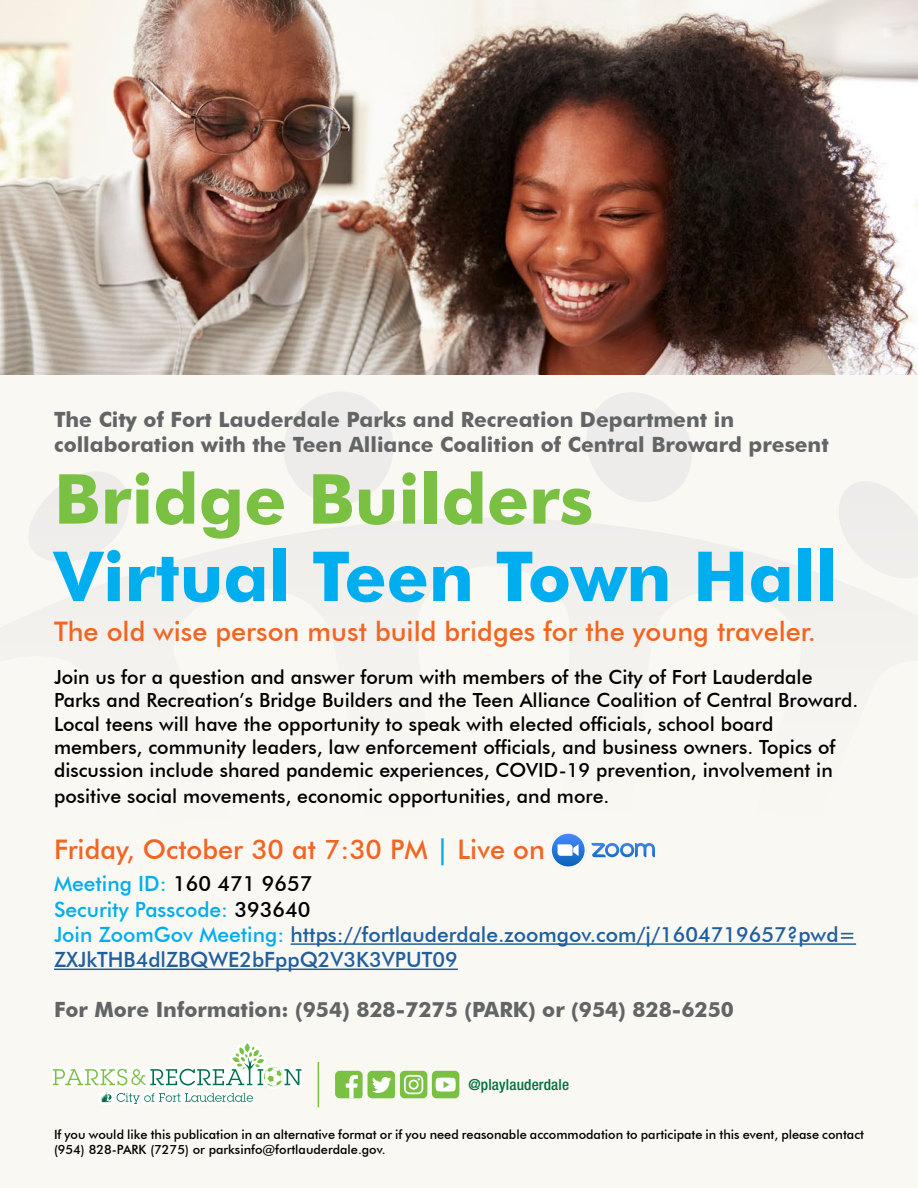
<style>
.page{position:relative;width:918px;height:1188px;background:#fff}
.page>*{position:absolute;margin:0;border:0;box-sizing:border-box;transform-origin:0 0}
.t1{font:700 69px "Futura BT";color:#00aeef}
.t2{font:700 69px "Futura BT";color:#7ac143}
.t3{font:500 27px "Futura BT";color:#f26522}
.t4{font:700 21px/25.2px "Futura BT";color:#636466}
.t5{font:500 21px/25.2px "Futura BT";color:#215e9e}
.t6{font:500 19.5px/23.4px "Futura BT";color:#000}
.t7{font:500 condensed 15.3px "Helvetica Neue LT Std";letter-spacing:.01em;color:#00703c}
.t8{font:500 12.75px/15.3px "Futura BT";color:#000}
.s1{color:#00aeef}
.s2{color:#000}
</style>
<div class="page">
<img style="left:0;top:0;width:918px;height:376px">
<div style="left:0;top:376px;width:918px;height:812px;background:#f9f8f3"></div>
<svg style="left:587px;top:392px;width:105px;height:110px"></svg>
<svg style="left:839px;top:482px;width:78px;height:36px"></svg>
<svg style="left:284px;top:392px;width:109px;height:112px"></svg>
<svg style="left:33px;top:472px;width:95px;height:46px"></svg>
<svg style="left:29px;top:518px;width:889px;height:17px"></svg>
<hr style="left:291px;top:943px;width:565px;height:2px;background:#215e9e">
<hr style="left:54px;top:969px;width:404px;height:1px;background:#215e9e">
<svg style="left:591px;top:843px;width:64px;height:15px"></svg>
<svg style="left:550px;top:832px;width:36px;height:36px"></svg>
<svg style="left:552px;top:834px;width:33px;height:32px"></svg>
<svg style="left:558px;top:844px;width:21px;height:12px"></svg>
<div style="left:432px;top:1071px;width:27px;height:27px;background:#7ac143;border-radius:5px"></div>
<svg style="left:436px;top:1078px;width:20px;height:14px"></svg>
<svg style="left:335px;top:1071px;width:60px;height:28px"></svg>
<div style="left:400px;top:1071px;width:27px;height:27px;background:#7ac143;border-radius:5px"></div>
<svg style="left:404px;top:1075px;width:19px;height:19px"></svg>
<svg style="left:51px;top:1041px;width:253px;height:65px"></svg>
<hr style="left:318px;top:1062px;width:1px;height:45px;background:#7ac143">
<p class="t4" style="left:54px;top:407px;width:776px">The City of Fort Lauderdale Parks and Recreation Department in collaboration with the Teen Alliance Coalition of Central Broward present</p>
<h1 class="t2" style="left:54px;top:457px;width:541px">Bridge Builders</h1>
<h1 class="t1" style="left:54px;top:535px;width:784px">Virtual Teen Town Hall</h1>
<h2 class="t3" style="left:54px;top:615px;width:764px">The old wise person must build bridges for the young traveler.</h2>
<p class="t6" style="left:54px;top:665px;width:806px">Join us for a question and answer forum with members of the City of Fort Lauderdale Parks and Recreation’s Bridge Builders and the Teen Alliance Coalition of Central Broward.<br>Local teens will have the opportunity to speak with elected officials, school board members, community leaders, law enforcement officials, and business owners. Topics of discussion include shared pandemic experiences, COVID-19 prevention, involvement in</p>
<p class="t6" style="left:54px;top:784px;width:557px">positive social movements, economic opportunities, and more.</p>
<h2 class="t3" style="left:54px;top:833px;width:493px">Friday, October 30 at 7:30 PM <span class="s1">|</span> Live on</h2>
<p class="t5" style="left:54px;top:871px;width:804px"><span class="s1">Meeting ID:</span> <span class="s2">160 471 9657<br></span><span class="s1">Security Passcode:</span> <span class="s2">393640<br></span><span class="s1">Join ZoomGov Meeting:</span> https://fortlauderdale.zoomgov.com/j/1604719657?pwd= ZXJkTHB4dlZBQWE2bFppQ2V3K3VPUT09</p>
<p class="t4" style="left:54px;top:997px;width:681px">For More Information: (954) 828-7275 (PARK) or (954) 828-6250</p>
<p class="t7" style="left:469px;top:1075px;width:102px">@playlauderdale</p>
<p class="t8" style="left:54px;top:1127px;width:812px">If you would like this publication in an alternative format or if you need reasonable accommodation to participate in this event, please contact (954) 828-PARK (7275) or parksinfo@fortlauderdale.gov.</p>
</div>
